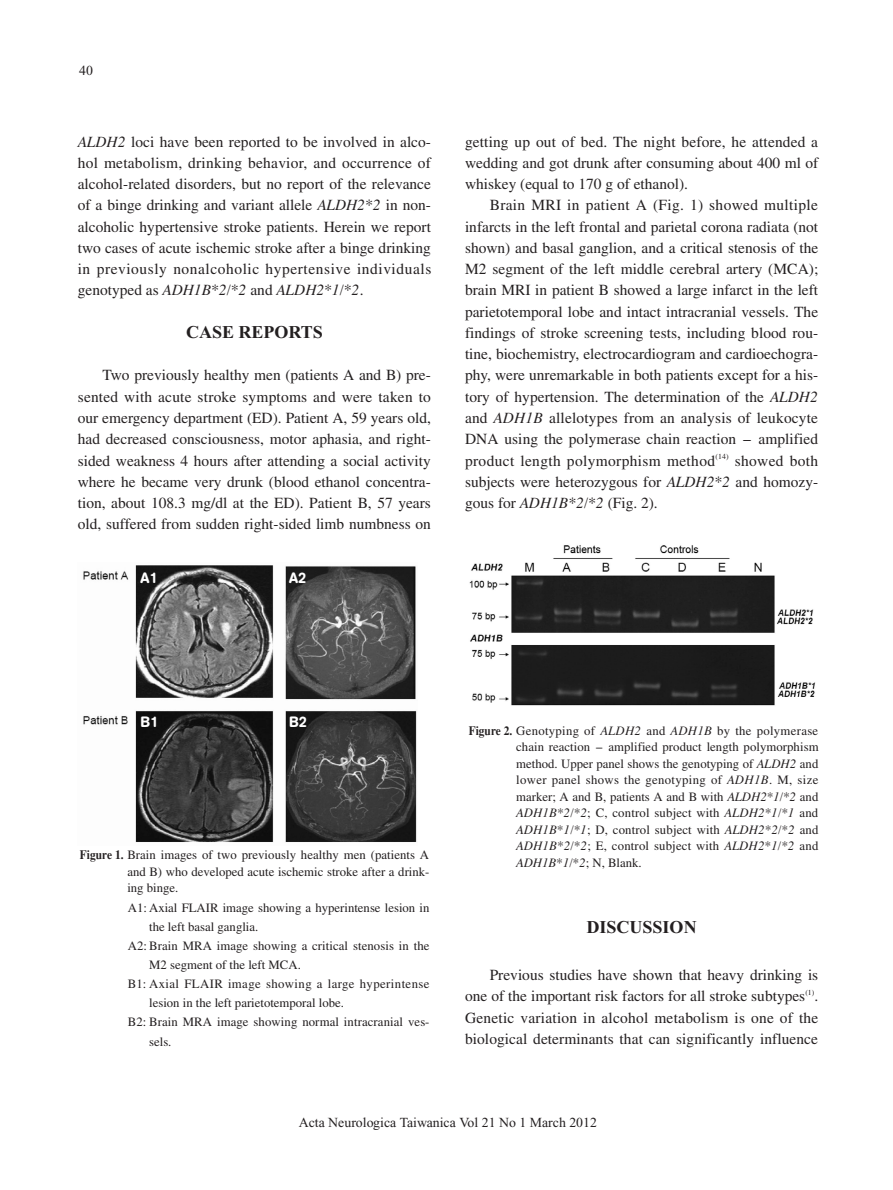
<style>
.page{position:relative;width:893px;height:1190px;background:#fff}
.page>*{position:absolute;margin:0;border:0;box-sizing:border-box;transform-origin:0 0}
.t1{font:700 18px "Times New Roman";color:#231f20}
.t2{font:15.45px/21.3px "Times";color:#231f20;text-align:justify}
.t3{font:500 14.85px "AG Book Rounded";color:#fff}
.t4{font:13.8px "Times New Roman";color:#231f20}
.t5{font:12.75px/16.5px "Times";letter-spacing:.005em;color:#231f20;text-align:justify}
.t6{font:12.75px "Times";letter-spacing:.03em;color:#231f20}
.s1{font-style:italic}
.s2{font-weight:700}
</style>
<div class="page">
<svg style="left:83px;top:545px;width:732px;height:297px"></svg>
<p class="t4" style="left:79px;top:65px;width:15px">40</p>
<p class="t2" style="left:78px;top:132px;width:355px"><span class="s1">ALDH2</span> loci have been reported to be involved in alco&shy;hol metabolism, drinking behavior, and occurrence of alcohol-related disorders, but no report of the relevance of a binge drinking and variant allele <span class="s1">ALDH2*2</span> in non&shy;alcoholic hypertensive stroke patients. Herein we report two cases of acute ischemic stroke after a binge drinking in previously nonalcoholic hypertensive individuals genotyped as <span class="s1">ADH1B*2/*2</span> and <span class="s1">ALDH2*1/*2</span>.</p>
<p class="t1" style="left:186px;top:326px;width:138px">CASE REPORTS</p>
<p class="t2" style="left:78px;top:366px;width:354px;text-indent:25px">Two previously healthy men (patients A and B) pre&shy;sented with acute stroke symptoms and were taken to our emergency department (ED). Patient A, 59 years old, had decreased consciousness, motor aphasia, and right&shy;sided weakness 4 hours after attending a social activity where he became very drunk (blood ethanol concentra&shy;tion, about 108.3 mg/dl at the ED). Patient B, 57 years old, suffered from sudden right-sided limb numbness on</p>
<p class="t3" style="left:140px;top:572px;width:19px">A1</p>
<p class="t3" style="left:289px;top:572px;width:19px">A2</p>
<p class="t2" style="left:465px;top:132px;width:354px">getting up out of bed. The night before, he attended a wedding and got drunk after consuming about 400 ml of whiskey (equal to 170 g of ethanol).</p>
<p class="t2" style="left:465px;top:196px;width:355px;text-indent:25px">Brain MRI in patient A (Fig. 1) showed multiple infarcts in the left frontal and parietal corona radiata (not shown) and basal ganglion, and a critical stenosis of the M2 segment of the left middle cerebral artery (MCA); brain MRI in patient B showed a large infarct in the left parietotemporal lobe and intact intracranial vessels. The findings of stroke screening tests, including blood rou&shy;tine, biochemistry, electrocardiogram and cardioechogra&shy;phy, were unremarkable in both patients except for a his&shy;tory of hypertension. The determination of the <span class="s1">ALDH2 </span>and <span class="s1">ADH1B</span> allelotypes from an analysis of leukocyte DNA using the polymerase chain reaction - amplified product length polymorphism method<sup>(14)</sup> showed both subjects were heterozygous for <span class="s1">ALDH2*2</span> and homozy&shy;gous for <span class="s1">ADH1B*2/*2</span> (Fig. 2).</p>
<p class="t3" style="left:140px;top:716px;width:19px">B1</p>
<p class="t3" style="left:289px;top:716px;width:19px">B2</p>
<p class="t5" style="left:127px;top:848px;width:303px;text-indent:-47px"><span class="s2">Figure 1.</span> Brain images of two previously healthy men (patients A and B) who developed acute ischemic stroke after a drink&shy;ing binge.</p>
<p class="t5" style="left:128px;top:900px;width:303px">A1: Axial FLAIR image showing a hyperintense lesion in</p>
<p class="t5" style="left:149px;top:919px;width:111px">the left basal ganglia.</p>
<p class="t5" style="left:128px;top:938px;width:303px">A2: Brain MRA image showing a critical stenosis in the</p>
<p class="t5" style="left:149px;top:957px;width:153px">M2 segment of the left MCA.</p>
<p class="t6" style="left:128px;top:979px;width:303px">B1: Axial FLAIR image showing a large hyperintense</p>
<p class="t5" style="left:149px;top:996px;width:196px">lesion in the left parietotemporal lobe.</p>
<p class="t5" style="left:128px;top:1015px;width:303px">B2: Brain MRA image showing normal intracranial ves-</p>
<p class="t5" style="left:149px;top:1034px;width:24px">sels.</p>
<p class="t5" style="left:516px;top:723px;width:304px;text-indent:-48px"><span class="s2">Figure 2.</span> Genotyping of <span class="s1">ALDH2</span> and <span class="s1">ADH1B</span> by the polymerase chain reaction - amplified product length polymorphism method. Upper panel shows the genotyping of <span class="s1">ALDH2</span> and lower panel shows the genotyping of <span class="s1">ADH1B</span>. M, size marker; A and B, patients A and B with <span class="s1">ALDH2*1/*2</span> and <span class="s1">ADH1B*2/*2</span>; C, control subject with <span class="s1">ALDH2*1/*1</span> and <span class="s1">ADH1B*1/*1</span>; D, control subject with <span class="s1">ALDH2*2/*2</span> and <span class="s1">ADH1B*2/*2</span>; E, control subject with <span class="s1">ALDH2*1/*2</span> and <span class="s1">ADH1B*1/*2</span>; N, Blank.</p>
<p class="t1" style="left:586px;top:921px;width:111px">DISCUSSION</p>
<p class="t2" style="left:465px;top:966px;width:355px;text-indent:25px">Previous studies have shown that heavy drinking is one of the important risk factors for all stroke subtypes<sup>(1)</sup>.<br>Genetic variation in alcohol metabolism is one of the biological determinants that can significantly influence</p>
<p class="t4" style="left:299px;top:1117px;width:300px">Acta Neurologica Taiwanica Vol 21 No 1 March 2012</p>
</div>
